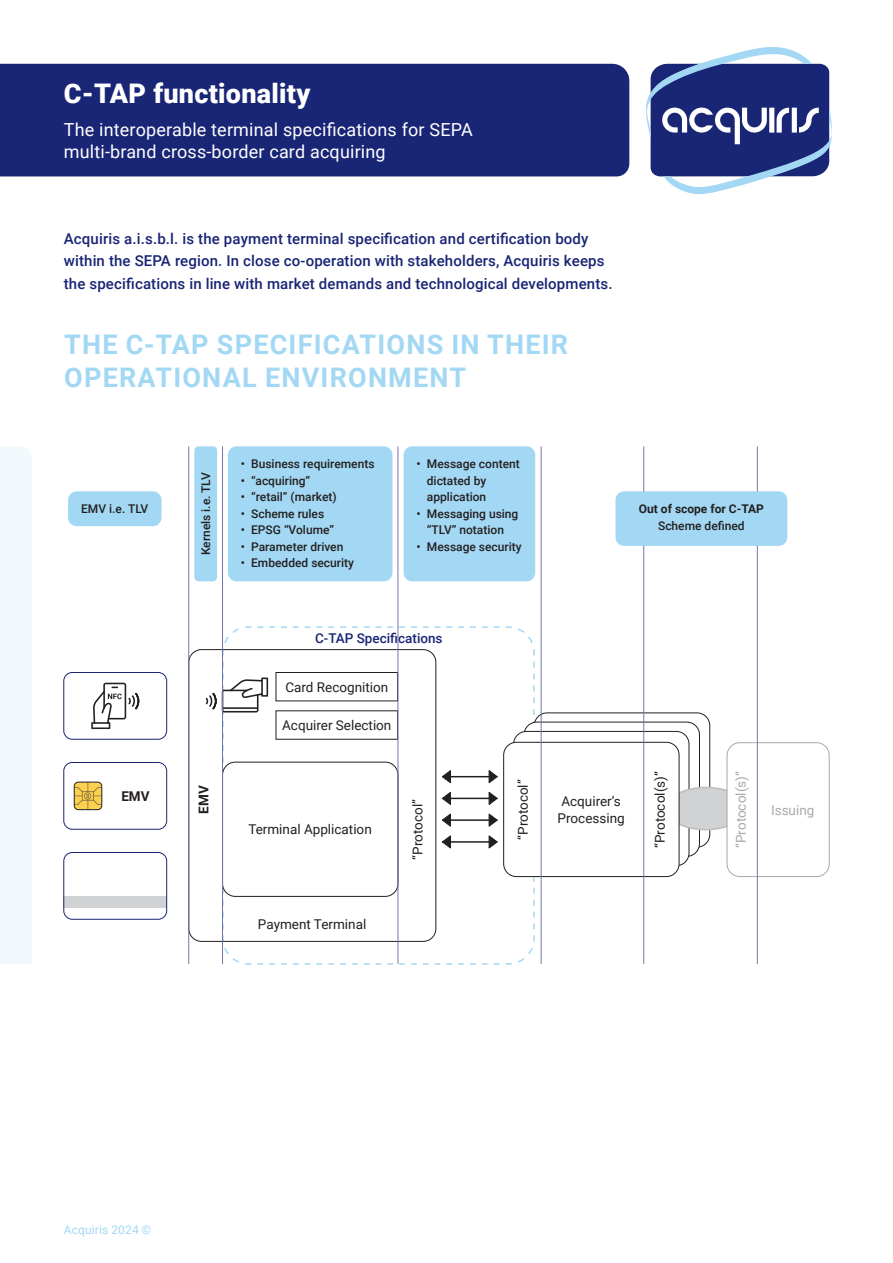
<style>
.page{position:relative;width:893px;height:1263px;background:#fff}
.page>*{position:absolute;margin:0;border:0;box-sizing:border-box;transform-origin:0 0}
.t1{font:700 27px/33px "Roboto";letter-spacing:.045em;color:#a3d8f4}
.t2{font:900 27px "Roboto";letter-spacing:.01em;color:#fff}
.t3{font:18px/22.5px "Roboto";letter-spacing:.01em;color:#fff}
.t4{font:500 15px/22.5px "Roboto";letter-spacing:.01em;color:#192575}
.t5{font:13.5px/18px "Roboto";color:#231f20}
.t6{font:13.5px "Roboto";color:#a8a9ad}
.t7{font:500 13.5px "Roboto";color:#192575}
.t8{font:700 13.5px "Roboto";color:#231f20}
.t9{font:500 12px/16.5px "Roboto";color:#231f20}
.t10{font:700 12px "Roboto";color:#231f20}
.t11{font:12px "Roboto";letter-spacing:.01em;color:#a3d8f4}
</style>
<div class="page">
<div style="left:0;top:64px;width:629px;height:112px;background:#192575"></div>
<svg style="left:646px;top:47px;width:186px;height:148px"></svg>
<svg style="left:222px;top:626px;width:313px;height:339px"></svg>
<div style="left:534px;top:712px;width:176px;height:135px;border:1px solid #231f20;border-radius:13px"></div>
<div style="left:524px;top:722px;width:175px;height:134px;background:#fff;border-radius:13px"></div>
<div style="left:524px;top:722px;width:176px;height:135px;border:1px solid #231f20;border-radius:13px"></div>
<div style="left:514px;top:731px;width:175px;height:135px;background:#fff;border-radius:13px"></div>
<div style="left:513px;top:731px;width:176px;height:135px;border:1px solid #231f20;border-radius:13px"></div>
<div style="left:666px;top:787px;width:79px;height:43px;background:#d1d2d4;border-radius:50%"></div>
<div style="left:666px;top:787px;width:80px;height:43px;border:2px solid #bcbdc0;border-radius:50%"></div>
<div style="left:727px;top:743px;width:102px;height:133px;background:#fff;border-radius:13px"></div>
<div style="left:727px;top:742px;width:103px;height:135px;border:1px solid #a8a9ad;border-radius:13px"></div>
<div style="left:64px;top:897px;width:103px;height:11px;background:#d1d2d4"></div>
<div style="left:63px;top:672px;width:104px;height:68px;border:1px solid #192575;border-radius:9px"></div>
<div style="left:63px;top:762px;width:104px;height:68px;border:1px solid #192575;border-radius:9px"></div>
<div style="left:63px;top:852px;width:104px;height:68px;border:1px solid #192575;border-radius:9px"></div>
<svg style="left:91px;top:683px;width:48px;height:46px"></svg>
<div style="left:188px;top:649px;width:248px;height:293px;border:1px solid #231f20;border-radius:13px"></div>
<div style="left:276px;top:672px;width:122px;height:29px;border:1px solid #231f20"></div>
<div style="left:276px;top:710px;width:122px;height:30px;border:1px solid #231f20"></div>
<svg style="left:206px;top:661px;width:62px;height:271px"></svg>
<hr style="left:223px;top:707px;width:35px;height:2px;background:#231f20">
<img style="left:74px;top:782px;width:28px;height:28px">
<div style="left:74px;top:782px;width:28px;height:28px;border:1px solid #231f20;border-radius:4px"></div>
<div style="left:223px;top:762px;width:175px;height:134px;background:#fff;border-radius:13px"></div>
<div style="left:222px;top:762px;width:176px;height:135px;border:1px solid #231f20;border-radius:13px"></div>
<div style="left:504px;top:742px;width:175px;height:134px;background:#fff;border-radius:13px"></div>
<div style="left:503px;top:742px;width:176px;height:135px;border:1px solid #231f20;border-radius:13px"></div>
<hr style="left:448px;top:841px;width:47px;height:2px;background:#231f20">
<hr style="left:448px;top:819px;width:47px;height:2px;background:#231f20">
<hr style="left:448px;top:798px;width:47px;height:1px;background:#231f20">
<hr style="left:448px;top:776px;width:47px;height:1px;background:#231f20">
<svg style="left:441px;top:834px;width:10px;height:16px"></svg>
<svg style="left:441px;top:812px;width:10px;height:16px"></svg>
<svg style="left:441px;top:768px;width:10px;height:38px"></svg>
<svg style="left:488px;top:834px;width:11px;height:16px"></svg>
<svg style="left:488px;top:812px;width:11px;height:16px"></svg>
<svg style="left:488px;top:768px;width:11px;height:38px"></svg>
<div style="left:68px;top:491px;width:94px;height:35px;background:#a3d8f4;border-radius:9px"></div>
<div style="left:194px;top:446px;width:23px;height:135px;background:#a3d8f4;border-radius:4px"></div>
<div style="left:228px;top:446px;width:164px;height:135px;background:#a3d8f4;border-radius:9px"></div>
<div style="left:404px;top:446px;width:131px;height:135px;background:#a3d8f4;border-radius:9px"></div>
<hr style="left:541px;top:447px;width:1px;height:516px;background:#7675a9">
<hr style="left:398px;top:447px;width:1px;height:516px;background:#7675a9">
<hr style="left:188px;top:447px;width:1px;height:516px;background:#7675a9">
<hr style="left:222px;top:447px;width:1px;height:516px;background:#7675a9">
<hr style="left:757px;top:447px;width:1px;height:516px;background:#7675a9">
<hr style="left:643px;top:447px;width:1px;height:516px;background:#7675a9">
<div style="left:615px;top:491px;width:172px;height:55px;background:#a3d8f4;border-radius:9px"></div>
<div style="left:0;top:447px;width:32px;height:517px;background:#f1f9fd"></div>
<h1 class="t2" style="left:64px;top:74px;width:248px">C-TAP functionality</h1>
<h2 class="t3" style="left:64px;top:117px;width:410px">The interoperable terminal specifications for SEPA multi-brand cross-border card acquiring</h2>
<p class="t4" style="left:64px;top:227px;width:550px">Acquiris a.i.s.b.l. is the payment terminal specification and certification body within the SEPA region. In close co-operation with stakeholders, Acquiris keeps the specifications in line with market demands and technological developments.</p>
<h1 class="t1" style="left:64px;top:327px;width:505px">THE C-TAP SPECIFICATIONS IN THEIR<br>OPERATIONAL ENVIRONMENT</h1>
<p class="t9" style="left:81px;top:500px;width:69px">EMV i.e. TLV</p>
<p class="t8" style="left:121px;top:787px;width:30px">EMV</p>
<p class="t9" style="left:197px;top:555px;width:84px;rotate:-90deg">Kernels i.e. TLV</p>
<p class="t8" style="left:194px;top:814px;width:30px;rotate:-90deg">EMV</p>
<p class="t9" style="left:241px;top:455px;width:135px">• Business requirements</p>
<p class="t9" style="left:241px;top:472px;width:71px">• “acquiring”</p>
<p class="t9" style="left:241px;top:488px;width:98px">• “retail” (market)</p>
<p class="t9" style="left:241px;top:505px;width:85px">• Scheme rules</p>
<p class="t9" style="left:241px;top:521px;width:95px">• EPSG “Volume”</p>
<p class="t9" style="left:241px;top:538px;width:104px">• Parameter driven</p>
<p class="t9" style="left:241px;top:554px;width:115px">• Embedded security</p>
<p class="t9" style="left:427px;top:455px;width:94px;text-indent:-10px">• Message content dictated by application</p>
<p class="t9" style="left:416px;top:505px;width:104px;text-align:center">• Messaging using “TLV” notation</p>
<p class="t9" style="left:416px;top:538px;width:107px">• Message security</p>
<p class="t10" style="left:639px;top:500px;width:127px">Out of scope for C-TAP</p>
<p class="t9" style="left:658px;top:517px;width:88px">Scheme defined</p>
<p class="t7" style="left:315px;top:629px;width:129px">C-TAP Specifications</p>
<p class="t5" style="left:285px;top:677px;width:104px">Card Recognition</p>
<p class="t5" style="left:282px;top:715px;width:111px">Acquirer Selection</p>
<p class="t5" style="left:248px;top:820px;width:125px">Terminal Application</p>
<p class="t5" style="left:513px;top:840px;width:62px;rotate:-90deg">“Protocol”</p>
<p class="t5" style="left:650px;top:848px;width:78px;rotate:-90deg">“Protocol(s)”</p>
<p class="t6" style="left:732px;top:848px;width:78px;rotate:-90deg">“Protocol(s)”</p>
<p class="t5" style="left:408px;top:859px;width:62px;rotate:-90deg">“Protocol”</p>
<p class="t5" style="left:558px;top:791px;width:69px">Acquirer’s<br>Processing</p>
<p class="t6" style="left:771px;top:801px;width:45px">Issuing</p>
<p class="t5" style="left:258px;top:915px;width:110px">Payment Terminal</p>
<p class="t11" style="left:64px;top:1221px;width:89px">Acquiris 2024 ©</p>
</div>
